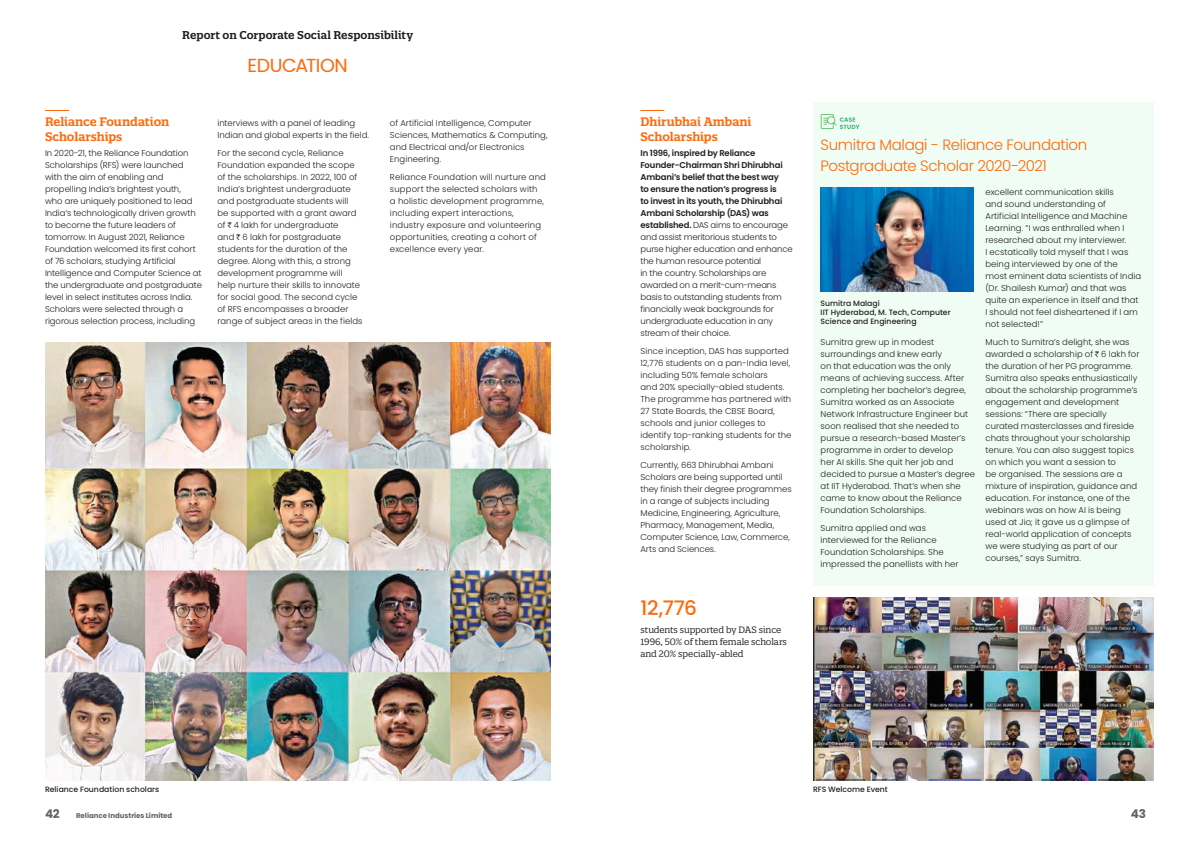
<style>
.page{position:relative;width:1191px;height:842px;background:#fff}
.page>*{position:absolute;margin:0;border:0;box-sizing:border-box;transform-origin:0 0}
.callout_3{font:500 20px "Poppins";color:#ff690a}
.Chapter_Sub_Heading{font:18.9px "Poppins";letter-spacing:-.025em;color:#ff690a}
.Intro_big{font:300 15px/21px "Poppins";letter-spacing:-.025em;color:#ff690a}
.Body_head_1_Finance{font:600 12px/15px "Quatro Slab";color:#ff690a}
.t1{font:700 12px "Poppins";color:#636366}
.Chapter_Title___Cont{font:600 11px "Quatro Slab";color:#231f20}
.callout_description{font:9px/12px "Quatro Slab";letter-spacing:-.01em;color:#231f20}
.Body_copy{font:300 8.5px/12px "Poppins";color:#231f20}
.small_body{font:500 7.7px/9px "Poppins";letter-spacing:.005em;color:#231f20}
.t2{font:700 7px "Poppins";color:#636366}
.s1{font-family:"Rupee Foradian";font-weight:400;font-size:7.7px}
.s2{font-weight:600}
</style>
<div class="page">
<svg style="left:45px;top:110px;width:24px;height:1px"></svg>
<img style="left:45px;top:343px;width:505px;height:437px">
<div style="left:813px;top:102px;width:340px;height:483px;background:#effdf4"></div>
<svg style="left:820px;top:114px;width:39px;height:15px"></svg>
<img style="left:820px;top:188px;width:153px;height:103px">
<img style="left:813px;top:597px;width:340px;height:183px">
<svg style="left:640px;top:110px;width:24px;height:1px"></svg>
<p class="Chapter_Title___Cont" style="left:182px;top:28px;width:232px">Report on Corporate Social Responsibility</p>
<p class="Chapter_Sub_Heading" style="left:248px;top:54px;width:102px">EDUCATION</p>
<p class="Body_head_1_Finance" style="left:45px;top:114px;width:126px">Reliance Foundation<br>Scholarships</p>
<p class="Body_copy" style="left:45px;top:147px;width:158px">In 2020-21, the Reliance Foundation Scholarships (RFS) were launched with the aim of enabling and propelling India’s brightest youth,<br>who are uniquely positioned to lead India’s technologically driven growth to become the future leaders of tomorrow. In August 2021, Reliance Foundation welcomed its first cohort of 76 scholars, studying Artificial Intelligence and Computer Science at the undergraduate and postgraduate level in select institutes across India.<br>Scholars were selected through a rigorous selection process, including</p>
<p class="Body_copy" style="left:217px;top:117px;width:153px">interviews with a panel of leading<br>Indian and global experts in the field.</p>
<p class="Body_copy" style="left:217px;top:147px;width:146px">For the second cycle, Reliance<br>Foundation expanded the scope of the scholarships. In 2022, 100 of<br>India’s brightest undergraduate and postgraduate students will<br>be supported with a grant award of <span class="s1">`</span> 4 lakh for undergraduate<br>and <span class="s1">`</span> 6 lakh for postgraduate students for the duration of the degree. Along with this, a strong development programme will help nurture their skills to innovate for social good. The second cycle of RFS encompasses a broader range of subject areas in the fields</p>
<p class="Body_copy" style="left:390px;top:117px;width:159px">of Artificial Intelligence, Computer<br>Sciences, Mathematics &amp; Computing, and Electrical and/or Electronics<br>Engineering.</p>
<p class="Body_copy" style="left:390px;top:171px;width:157px">Reliance Foundation will nurture and support the selected scholars with<br>a holistic development programme, including expert interactions, industry exposure and volunteering opportunities, creating a cohort of excellence every year.</p>
<p class="small_body" style="left:45px;top:785px;width:116px">Reliance Foundation scholars</p>
<p class="Body_head_1_Finance" style="left:640px;top:114px;width:112px">Dhirubhai Ambani<br>Scholarships</p>
<p class="Body_copy" style="left:640px;top:147px;width:154px"><span class="s2">In 1996, inspired by Reliance<br>Founder-Chairman Shri Dhirubhai<br>Ambani’s belief that the best way<br>to ensure the nation’s progress is<br>to invest in its youth, the Dhirubhai<br>Ambani Scholarship (DAS) was established.</span> DAS aims to encourage and assist meritorious students to purse higher education and enhance the human resource potential<br>in the country. Scholarships are awarded on a merit‑cum-means basis to outstanding students from financially weak backgrounds for undergraduate education in any stream of their choice.</p>
<p class="Body_copy" style="left:640px;top:345px;width:152px">Since inception, DAS has supported<br>12,776 students on a pan-India level, including 50% female scholars<br>and 20% specially-abled students.<br>The programme has partnered with<br>27 State Boards, the CBSE Board, schools and junior colleges to identify top-ranking students for the scholarship.</p>
<p class="Body_copy" style="left:640px;top:459px;width:153px">Currently, 663 Dhirubhai Ambani<br>Scholars are being supported until they finish their degree programmes in a range of subjects including<br>Medicine, Engineering, Agriculture,<br>Pharmacy, Management, Media,<br>Computer Science, Law, Commerce,<br>Arts and Sciences.</p>
<p class="callout_3" style="left:640px;top:596px;width:58px">12,776</p>
<p class="callout_description" style="left:640px;top:624px;width:148px">students supported by DAS since<br>1996, 50% of them female scholars and 20% specially-abled</p>
<p class="Intro_big" style="left:820px;top:134px;width:268px">Sumitra Malagi - Reliance Foundation<br>Postgraduate Scholar 2020-2021</p>
<p class="small_body" style="left:820px;top:299px;width:61px">Sumitra Malagi</p>
<p class="small_body" style="left:820px;top:308px;width:132px">IIT Hyderabad, M. Tech, Computer<br>Science and Engineering</p>
<p class="Body_copy" style="left:820px;top:336px;width:156px">Sumitra grew up in modest surroundings and knew early<br>on that education was the only means of achieving success. After completing her bachelor’s degree,<br>Sumitra worked as an Associate<br>Network Infrastructure Engineer but soon realised that she needed to pursue a research-based Master’s programme in order to develop<br>her AI skills. She quit her job and decided to pursue a Master’s degree at IIT Hyderabad. That’s when she came to know about the Reliance<br>Foundation Scholarships.</p>
<p class="Body_copy" style="left:820px;top:522px;width:140px">Sumitra applied and was interviewed for the Reliance<br>Foundation Scholarships. She impressed the panellists with her</p>
<p class="Body_copy" style="left:985px;top:186px;width:157px">excellent communication skills<br>and sound understanding of<br>Artificial Intelligence and Machine<br>Learning. “I was enthralled when I researched about my interviewer.<br>I ecstatically told myself that I was being interviewed by one of the most eminent data scientists of India (Dr. Shailesh Kumar) and that was quite an experience in itself and that<br>I should not feel disheartened if I am not selected!”</p>
<p class="Body_copy" style="left:985px;top:336px;width:155px">Much to Sumitra’s delight, she was awarded a scholarship of <span class="s1">`</span> 6 lakh for the duration of her PG programme.<br>Sumitra also speaks enthusiastically about the scholarship programme’s engagement and development sessions: “There are specially curated masterclasses and fireside chats throughout your scholarship tenure. You can also suggest topics on which you want a session to<br>be organised. The sessions are a mixture of inspiration, guidance and education. For instance, one of the webinars was on how AI is being used at Jio; it gave us a glimpse of real-world application of concepts we were studying as part of our courses,” says Sumitra.</p>
<p class="small_body" style="left:813px;top:785px;width:76px">RFS Welcome Event</p>
<h3 class="t1" style="left:45px;top:807px;width:16px">42</h3>
<p class="t2" style="left:76px;top:811px;width:98px">Reliance Industries Limited</p>
<h3 class="t1" style="left:1130px;top:807px;width:17px">43</h3>
</div>
